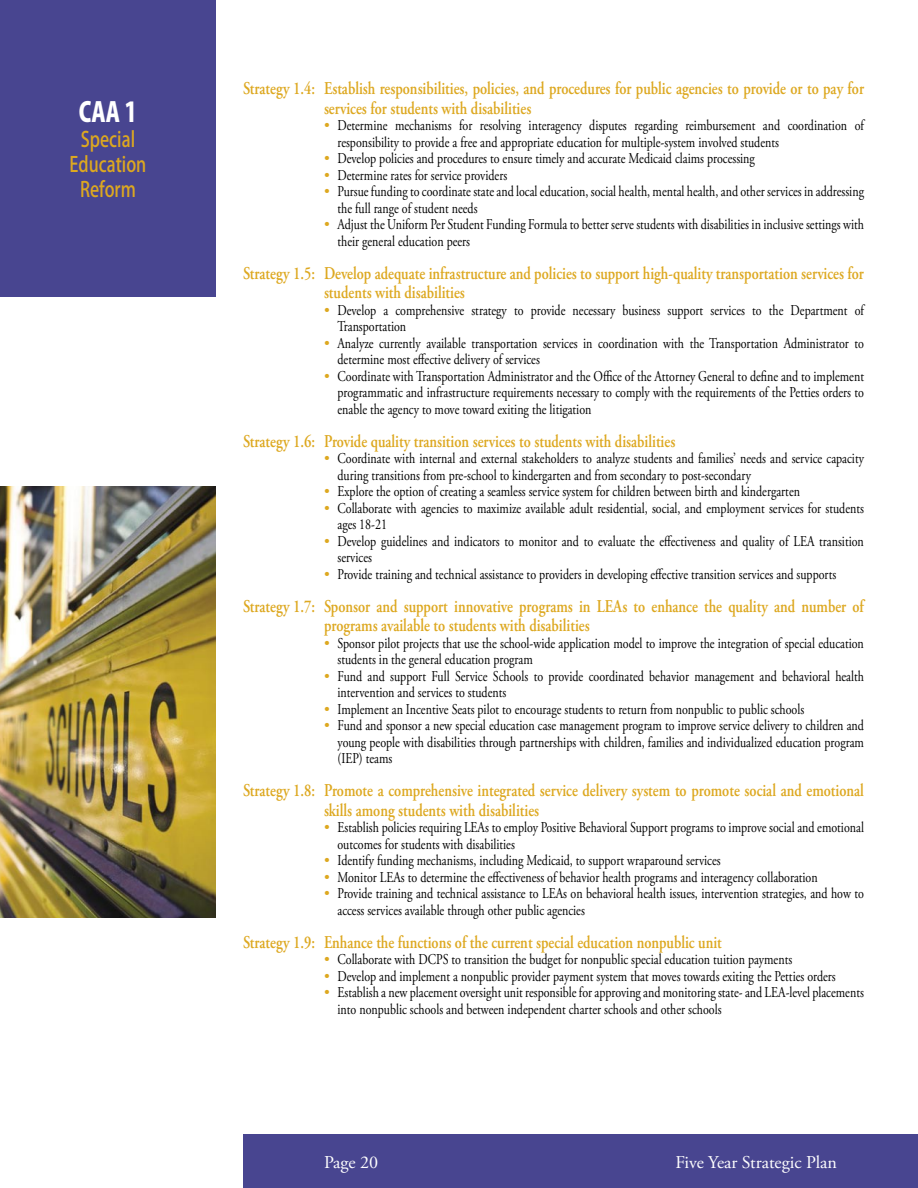
<style>
.page{position:relative;width:918px;height:1188px;background:#fff}
.page>*{position:absolute;margin:0;border:0;box-sizing:border-box;transform-origin:0 0}
.t1{font:800 27px "Koz Go Std";color:#fff;scale:.8 1}
.t2{font:500 21px/25.2px "Koz Go Pro";color:#dda820;text-align:center;scale:.8 1}
.t3{font:600 18px/19.5px "Adobe Garamond Pro";color:#dda820;scale:.8 1}
.t4{font:18px "Adobe Garamond Pro";color:#fff}
.t5{font:15px/16.5px "Adobe Garamond Pro";color:#000;scale:.8 1}
.t6{font:15px/16.5px "Adobe Garamond Pro";color:#dda820;text-align:justify}
</style>
<div class="page">
<div style="left:243px;top:1134px;width:675px;height:54px;background:#484590"></div>
<img style="left:0;top:486px;width:216px;height:432px">
<div style="left:0;top:0;width:216px;height:297px;background:#484590"></div>
<h1 class="t1" style="left:79px;top:94px;width:74px">CAA 1</h1>
<h2 class="t2" style="left:70px;top:128px;width:98px">Special<br>Education<br>Reform</h2>
<p class="t3" style="left:324px;top:79px;width:677px;text-indent:-81px">Strategy 1.4: Establish responsibilities, policies, and procedures for public agencies to provide or to pay for services for students with disabilities</p>
<p class="t5" style="left:338px;top:118px;width:660px">Determine mechanisms for resolving interagency disputes regarding reimbursement and coordination of responsibility to provide a free and appropriate education for multiple-system involved students<br>Develop policies and procedures to ensure timely and accurate Medicaid claims processing<br>Determine rates for service providers<br>Pursue funding to coordinate state and local education, social health, mental health, and other services in addressing the full range of student needs<br>Adjust the Uniform Per Student Funding Formula to better serve students with disabilities in inclusive settings with their general education peers</p>
<p class="t3" style="left:324px;top:263px;width:676px;text-indent:-81px">Strategy 1.5: Develop adequate infrastructure and policies to support high-quality transportation services for students with disabilities</p>
<p class="t5" style="left:338px;top:302px;width:660px">Develop a comprehensive strategy to provide necessary business support services to the Department of Transportation<br>Analyze currently available transportation services in coordination with the Transportation Administrator to determine most effective delivery of services<br>Coordinate with Transportation Administrator and the Office of the Attorney General to define and to implement programmatic and infrastructure requirements necessary to comply with the requirements of the Petties orders to enable the agency to move toward exiting the litigation</p>
<p class="t3" style="left:243px;top:431px;width:542px">Strategy 1.6: Provide quality transition services to students with disabilities</p>
<p class="t5" style="left:338px;top:451px;width:660px">Coordinate with internal and external stakeholders to analyze students and families’ needs and service capacity during transitions from pre-school to kindergarten and from secondary to post-secondary<br>Explore the option of creating a seamless service system for children between birth and kindergarten<br>Collaborate with agencies to maximize available adult residential, social, and employment services for students ages 18-21<br>Develop guidelines and indicators to monitor and to evaluate the effectiveness and quality of LEA transition services<br>Provide training and technical assistance to providers in developing effective transition services and supports</p>
<p class="t3" style="left:324px;top:596px;width:676px;text-indent:-81px">Strategy 1.7: Sponsor and support innovative programs in LEAs to enhance the quality and number of programs available to students with disabilities</p>
<p class="t5" style="left:338px;top:635px;width:660px">Sponsor pilot projects that use the school-wide application model to improve the integration of special education students in the general education program<br>Fund and support Full Service Schools to provide coordinated behavior management and behavioral health intervention and services to students<br>Implement an Incentive Seats pilot to encourage students to return from nonpublic to public schools<br>Fund and sponsor a new special education case management program to improve service delivery to children and young people with disabilities through partnerships with children, families and individualized education program (IEP) teams</p>
<p class="t3" style="left:324px;top:781px;width:677px;text-indent:-81px">Strategy 1.8: Promote a comprehensive integrated service delivery system to promote social and emotional skills among students with disabilities</p>
<p class="t5" style="left:338px;top:820px;width:660px">Establish policies requiring LEAs to employ Positive Behavioral Support programs to improve social and emotional outcomes for students with disabilities<br>Identify funding mechanisms, including Medicaid, to support wraparound services<br>Monitor LEAs to determine the effectiveness of behavior health programs and interagency collaboration<br>Provide training and technical assistance to LEAs on behavioral health issues, intervention strategies, and how to access services available through other public agencies</p>
<p class="t3" style="left:243px;top:932px;width:600px">Strategy 1.9: Enhance the functions of the current special education nonpublic unit</p>
<p class="t5" style="left:338px;top:952px;width:660px">Collaborate with DCPS to transition the budget for nonpublic special education tuition payments<br>Develop and implement a nonpublic provider payment system that moves towards exiting the Petties orders Establish a new placement oversight unit responsible for approving and monitoring state- and LEA-level placements into nonpublic schools and between independent charter schools and other schools</p>
<p class="t6" style="left:324px;top:118px;width:7px">•</p>
<p class="t6" style="left:324px;top:151px;width:7px">• • •</p>
<p class="t6" style="left:324px;top:217px;width:7px">•</p>
<p class="t6" style="left:324px;top:302px;width:7px">•</p>
<p class="t6" style="left:324px;top:335px;width:7px">•</p>
<p class="t6" style="left:324px;top:368px;width:7px">•</p>
<p class="t6" style="left:324px;top:451px;width:7px">•</p>
<p class="t6" style="left:324px;top:484px;width:7px">• •</p>
<p class="t6" style="left:324px;top:533px;width:7px">•</p>
<p class="t6" style="left:324px;top:566px;width:7px">•</p>
<p class="t6" style="left:324px;top:635px;width:7px">•</p>
<p class="t6" style="left:324px;top:668px;width:7px">•</p>
<p class="t6" style="left:324px;top:701px;width:7px">• •</p>
<p class="t6" style="left:324px;top:820px;width:7px">•</p>
<p class="t6" style="left:324px;top:853px;width:7px">• • •</p>
<p class="t6" style="left:324px;top:952px;width:7px">• • •</p>
<p class="t4" style="left:324px;top:1151px;width:56px">Page 20</p>
<p class="t4" style="left:676px;top:1151px;width:163px">Five Year Strategic Plan</p>
</div>
